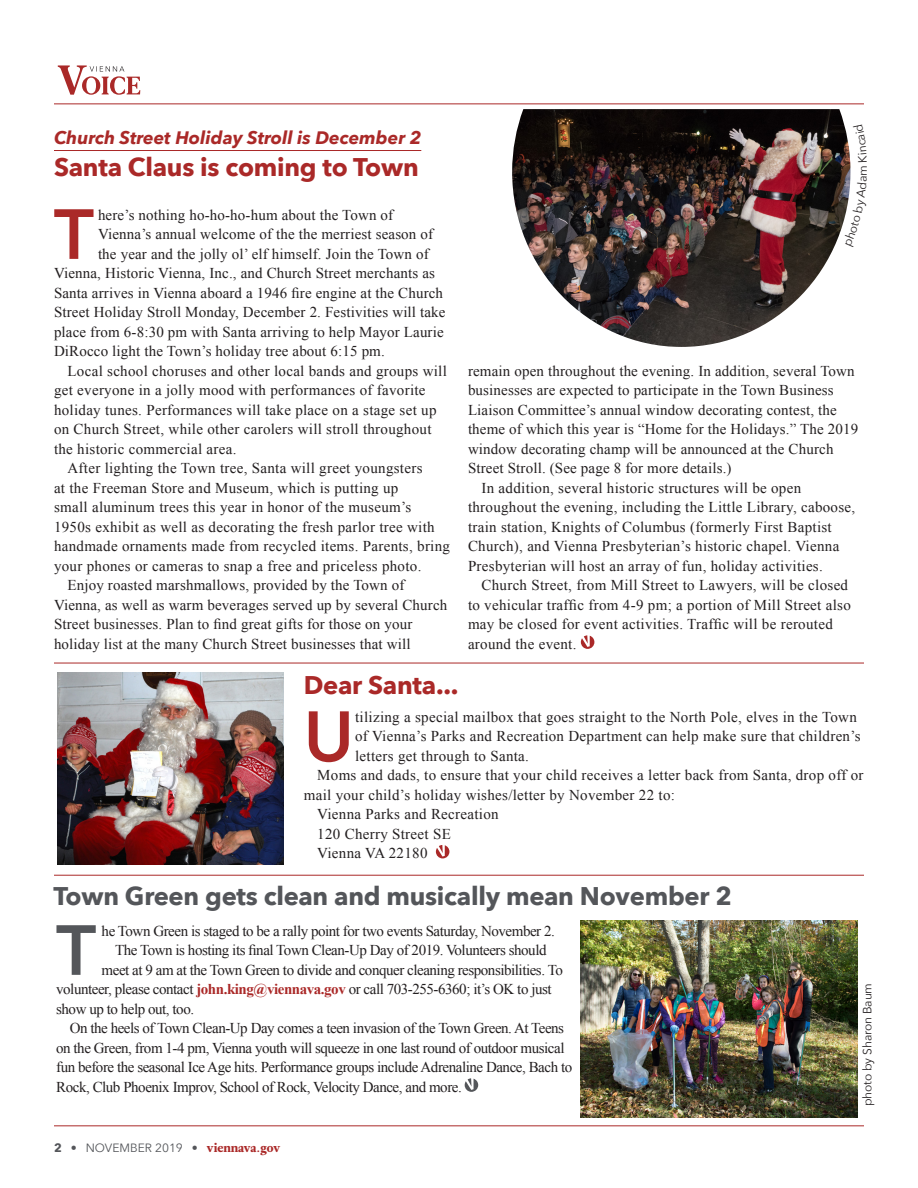
<style>
.page{position:relative;width:918px;height:1188px;background:#fff}
.page>*{position:absolute;margin:0;border:0;box-sizing:border-box;transform-origin:0 0}
.t1{font:600 70.05px "Avenir Next";color:#aa2928}
.t2{font:600 70.05px "Avenir Next";color:#54565a}
.t3{font:700 25.5px "Avenir Next";letter-spacing:-.01em;color:#54565a}
.t4{font:700 25.5px "Avenir Next";letter-spacing:-.01em;color:#aa2928}
.t5{font:italic 700 18px "Avenir Next";color:#aa2928}
.t6{font:15px "Times New Roman";letter-spacing:.01em;color:#231f20}
.t7{font:15px "Times New Roman";letter-spacing:-.03em;color:#231f20}
.t8{font:12px "Avenir Next";color:#54565a}
.t9{font:12px "Avenir Next";letter-spacing:-.01em;color:#231f20}
.s1{font-weight:700;color:#aa2928}
.s2{font-weight:700}
.s3{font-family:"Leitura News Roman 4";color:#aa2928}
</style>
<div class="page">
<svg style="left:465px;top:1078px;width:13px;height:14px"></svg>
<hr style="left:54px;top:1126px;width:810px;height:1px;background:#aa2928">
<svg style="left:581px;top:635px;width:13px;height:14px"></svg>
<img style="left:512px;top:109px;width:333px;height:238px">
<hr style="left:54px;top:663px;width:810px;height:1px;background:#aa2928">
<hr style="left:54px;top:875px;width:810px;height:1px;background:#aa2928">
<svg style="left:436px;top:845px;width:13px;height:13px"></svg>
<img style="left:57px;top:672px;width:226px;height:192px">
<hr style="left:54px;top:150px;width:367px;height:1px;background:#aa2928">
<img style="left:580px;top:921px;width:277px;height:197px">
<hr style="left:54px;top:103px;width:810px;height:1px;background:#aa2928">
<svg style="left:58px;top:65px;width:82px;height:30px"></svg>
<svg style="left:845px;top:128px;width:6px;height:88px"></svg>
<p class="t5" style="left:54px;top:123px;width:369px">Church Street Holiday Stroll is December 2</p>
<h2 class="t4" style="left:54px;top:145px;width:366px">Santa Claus is coming to Town</h2>
<h1 class="t1" style="left:54px;top:174px;width:41px">T</h1>
<p class="t6" style="left:98px;top:205px;width:297px">here’s nothing ho-ho-ho-hum about the Town of</p>
<p class="t6" style="left:98px;top:224px;width:337px">Vienna’s annual welcome of the the merriest season of</p>
<p class="t6" style="left:98px;top:244px;width:332px">the year and the jolly ol’ elf himself. Join the Town of</p>
<p class="t6" style="left:54px;top:263px;width:383px">Vienna, Historic Vienna, Inc., and Church Street merchants as</p>
<p class="t6" style="left:54px;top:283px;width:391px">Santa arrives in Vienna aboard a 1946 fire engine at the Church</p>
<p class="t6" style="left:54px;top:302px;width:393px">Street Holiday Stroll Monday, December 2. Festivities will take</p>
<p class="t6" style="left:54px;top:322px;width:391px">place from 6-8:30 pm with Santa arriving to help Mayor Laurie</p>
<p class="t6" style="left:54px;top:341px;width:332px">DiRocco light the Town’s holiday tree about 6:15 pm.</p>
<p class="t6" style="left:68px;top:361px;width:381px">Local school choruses and other local bands and groups will</p>
<p class="t6" style="left:54px;top:380px;width:373px">get everyone in a jolly mood with performances of favorite</p>
<p class="t6" style="left:54px;top:400px;width:384px">holiday tunes. Performances will take place on a stage set up</p>
<p class="t6" style="left:54px;top:419px;width:379px">on Church Street, while other carolers will stroll throughout</p>
<p class="t6" style="left:54px;top:439px;width:184px">the historic commercial area.</p>
<p class="t6" style="left:68px;top:458px;width:357px">After lighting the Town tree, Santa will greet youngsters</p>
<p class="t6" style="left:54px;top:478px;width:346px">at the Freeman Store and Museum, which is putting up</p>
<p class="t6" style="left:54px;top:497px;width:359px">small aluminum trees this year in honor of the museum’s</p>
<p class="t6" style="left:54px;top:517px;width:382px">1950s exhibit as well as decorating the fresh parlor tree with</p>
<p class="t6" style="left:54px;top:536px;width:398px">handmade ornaments made from recycled items. Parents, bring</p>
<p class="t6" style="left:54px;top:556px;width:369px">your phones or cameras to snap a free and priceless photo.</p>
<p class="t6" style="left:68px;top:575px;width:338px">Enjoy roasted marshmallows, provided by the Town of</p>
<p class="t6" style="left:54px;top:595px;width:395px">Vienna, as well as warm beverages served up by several Church</p>
<p class="t6" style="left:54px;top:614px;width:360px">Street businesses. Plan to find great gifts for those on your</p>
<p class="t6" style="left:54px;top:634px;width:358px">holiday list at the many Church Street businesses that will</p>
<p class="t6" style="left:468px;top:361px;width:388px">remain open throughout the evening. In addition, several Town</p>
<p class="t6" style="left:468px;top:380px;width:367px">businesses are expected to participate in the Town Business</p>
<p class="t6" style="left:468px;top:400px;width:370px">Liaison Committee’s annual window decorating contest, the</p>
<p class="t6" style="left:468px;top:419px;width:392px">theme of which this year is “Home for the Holidays.” The 2019</p>
<p class="t6" style="left:468px;top:439px;width:367px">window decorating champ will be announced at the Church</p>
<p class="t6" style="left:468px;top:458px;width:265px">Street Stroll. (See page 8 for more details.)</p>
<p class="t6" style="left:482px;top:478px;width:321px">In addition, several historic structures will be open</p>
<p class="t6" style="left:468px;top:497px;width:389px">throughout the evening, including the Little Library, caboose,</p>
<p class="t6" style="left:468px;top:517px;width:365px">train station, Knights of Columbus (formerly First Baptist</p>
<p class="t6" style="left:468px;top:536px;width:373px">Church), and Vienna Presbyterian’s historic chapel. Vienna</p>
<p class="t6" style="left:468px;top:556px;width:356px">Presbyterian will host an array of fun, holiday activities.</p>
<p class="t6" style="left:482px;top:575px;width:368px">Church Street, from Mill Street to Lawyers, will be closed</p>
<p class="t6" style="left:468px;top:595px;width:384px">to vehicular traffic from 4-9 pm; a portion of Mill Street also</p>
<p class="t6" style="left:468px;top:614px;width:366px">may be closed for event activities. Traffic will be rerouted</p>
<p class="t6" style="left:468px;top:634px;width:110px">around the event.</p>
<h2 class="t4" style="left:304px;top:663px;width:156px">Dear Santa...</h2>
<h1 class="t1" style="left:304px;top:676px;width:52px">U</h1>
<p class="t6" style="left:355px;top:707px;width:503px">tilizing a special mailbox that goes straight to the North Pole, elves in the Town</p>
<p class="t6" style="left:355px;top:726px;width:507px">of Vienna’s Parks and Recreation Department can help make sure that children’s</p>
<p class="t6" style="left:355px;top:746px;width:175px">letters get through to Santa.</p>
<p class="t6" style="left:317px;top:765px;width:548px">Moms and dads, to ensure that your child receives a letter back from Santa, drop off or</p>
<p class="t6" style="left:304px;top:785px;width:373px">mail your child’s holiday wishes/letter by November 22 to:</p>
<p class="t6" style="left:317px;top:804px;width:183px">Vienna Parks and Recreation</p>
<p class="t6" style="left:317px;top:824px;width:135px">120 Cherry Street SE</p>
<p class="t6" style="left:317px;top:843px;width:112px">Vienna VA 22180</p>
<h2 class="t3" style="left:53px;top:874px;width:680px">Town Green gets clean and musically mean November 2</h2>
<h1 class="t2" style="left:56px;top:890px;width:41px">T</h1>
<p class="t7" style="left:102px;top:921px;width:455px">he Town Green is staged to be a rally point for two events Saturday, November 2.</p>
<p class="t7" style="left:115px;top:940px;width:433px">The Town is hosting its final Town Clean-Up Day of 2019. Volunteers should</p>
<p class="t7" style="left:102px;top:960px;width:463px">meet at 9 am at the Town Green to divide and conquer cleaning responsibilities. To</p>
<p class="t7" style="left:56px;top:979px;width:497px">volunteer, please contact <span class="s1">john.king@viennava.gov</span> or call 703-255-6360; it’s OK to just</p>
<p class="t7" style="left:56px;top:999px;width:139px">show up to help out, too.</p>
<p class="t7" style="left:70px;top:1018px;width:496px">On the heels of Town Clean-Up Day comes a teen invasion of the Town Green. At Teens</p>
<p class="t7" style="left:56px;top:1038px;width:510px">on the Green, from 1-4 pm, Vienna youth will squeeze in one last round of outdoor musical</p>
<p class="t7" style="left:56px;top:1057px;width:518px">fun before the seasonal Ice Age hits. Performance groups include Adrenaline Dance, Bach to</p>
<p class="t7" style="left:56px;top:1077px;width:407px">Rock, Club Phoenix Improv, School of Rock, Velocity Dance, and more.</p>
<p class="t8" style="left:54px;top:1138px;width:228px"><span class="s2">2</span> • NOVEMBER 2019 • <span class="s3">viennava.gov</span></p>
<p class="t9" style="left:857px;top:1106px;width:125px;rotate:-90deg">photo by Sharon Baum</p>
</div>
